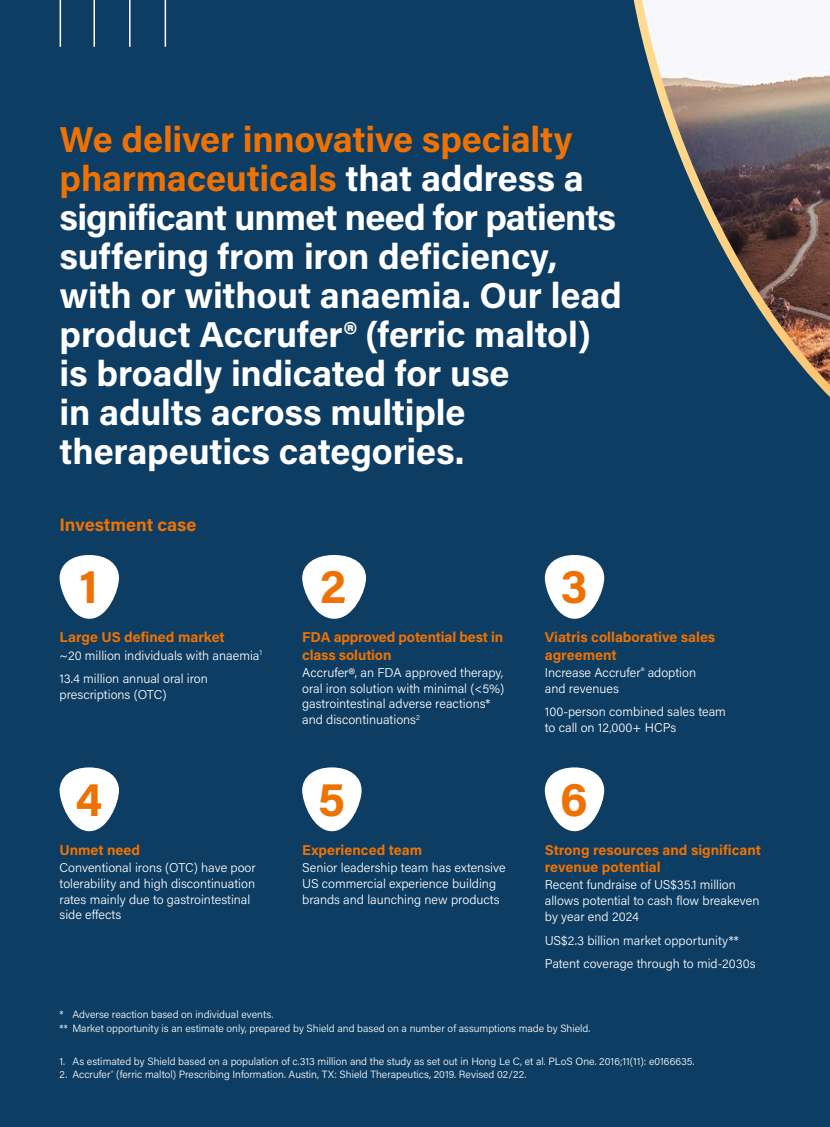
<style>
.page{position:relative;width:830px;height:1127px;background:#fff}
.page>*{position:absolute;margin:0;border:0;box-sizing:border-box;transform-origin:0 0}
.t1{font:700 48px "Acumin Pro";color:#ee7203}
.t2{font:700 36px/39px "Acumin Pro";letter-spacing:-.005em;color:#fff}
.t3{font:700 18px "Acumin Pro";letter-spacing:-.005em;color:#ee7203}
.t4{font:700 14.25px/17.2px "Acumin Pro";color:#ee7203}
.t5{font:300 12.75px/15.8px "Acumin Pro";color:#fff}
.t6{font:300 10.5px "Acumin Pro";color:#fff}
.s1{color:#ee7203}
.s2{font-size:18px}
.s3{font-size:10.5px}
</style>
<div class="page">
<div style="left:0;top:0;width:829px;height:1127px;background:#0d3d62"></div>
<svg style="left:60px;top:555px;width:59px;height:64px"></svg>
<svg style="left:302px;top:555px;width:64px;height:64px"></svg>
<svg style="left:544px;top:555px;width:60px;height:64px"></svg>
<svg style="left:60px;top:767px;width:59px;height:64px"></svg>
<svg style="left:302px;top:767px;width:59px;height:64px"></svg>
<svg style="left:544px;top:767px;width:60px;height:64px"></svg>
<svg style="left:633px;top:0;width:196px;height:396px"></svg>
<hr style="left:129px;top:0;width:1px;height:47px;background:#fff">
<hr style="left:60px;top:0;width:1px;height:47px;background:#fff">
<hr style="left:93px;top:0;width:2px;height:47px;background:#fff">
<hr style="left:164px;top:0;width:2px;height:47px;background:#fff">
<p class="t2" style="left:60px;top:119px;width:563px"><span class="s1">We deliver innovative specialty pharmaceuticals</span> that address a significant unmet need for patients suffering from iron deficiency, with or without anaemia. Our lead product Accrufer® (ferric maltol) is broadly indicated for use<br>in adults across multiple therapeutics categories.</p>
<p class="t3" style="left:60px;top:512px;width:138px">Investment case</p>
<p class="t1" style="left:79px;top:553px;width:21px">1</p>
<p class="t1" style="left:319px;top:553px;width:28px">2</p>
<p class="t1" style="left:560px;top:553px;width:28px">3</p>
<p class="t4" style="left:60px;top:628px;width:167px">Large US defined market</p>
<p class="t5" style="left:60px;top:647px;width:204px">~20 million individuals with anaemia<sup>1</sup></p>
<p class="t5" style="left:60px;top:670px;width:150px">13.4 million annual oral iron prescriptions (OTC)</p>
<p class="t4" style="left:302px;top:628px;width:203px">FDA approved potential best in class solution</p>
<p class="t5" style="left:302px;top:664px;width:203px">Accrufer<span class="s2">®</span>, an FDA approved therapy, oral iron solution with minimal (&lt;5%) gastrointestinal adverse reactions* and discontinuations<sup>2</sup></p>
<p class="t4" style="left:544px;top:628px;width:172px">Viatris collaborative sales agreement</p>
<p class="t5" style="left:544px;top:664px;width:153px">Increase Accrufer<span class="s3">®</span> adoption and revenues</p>
<p class="t5" style="left:544px;top:703px;width:182px">100-person combined sales team to call on 12,000+ HCPs</p>
<p class="t1" style="left:75px;top:765px;width:29px">4</p>
<p class="t1" style="left:317px;top:765px;width:29px">5</p>
<p class="t1" style="left:560px;top:765px;width:29px">6</p>
<p class="t4" style="left:60px;top:840px;width:82px">Unmet need</p>
<p class="t5" style="left:60px;top:859px;width:198px">Conventional irons (OTC) have poor tolerability and high discontinuation rates mainly due to gastrointestinal side effects</p>
<p class="t4" style="left:302px;top:840px;width:121px">Experienced team</p>
<p class="t5" style="left:302px;top:859px;width:205px">Senior leadership team has extensive<br>US commercial experience building brands and launching new products</p>
<p class="t4" style="left:544px;top:840px;width:217px">Strong resources and significant revenue potential</p>
<p class="t5" style="left:544px;top:876px;width:216px">Recent fundraise of US$35.1 million allows potential to cash flow breakeven by year end 2024</p>
<p class="t5" style="left:544px;top:931px;width:195px">US$2.3 billion market opportunity**</p>
<p class="t5" style="left:544px;top:955px;width:212px">Patent coverage through to mid-2030s</p>
<p class="t6" style="left:60px;top:1007px;width:215px">* Adverse reaction based on individual events.</p>
<p class="t6" style="left:60px;top:1020px;width:532px">** Market opportunity is an estimate only, prepared by Shield and based on a number of assumptions made by Shield.</p>
<p class="t6" style="left:60px;top:1053px;width:636px">1. As estimated by Shield based on a population of c.313 million and the study as set out in Hong Le C, et al. PLoS One. 2016;11(11): e0166635.</p>
<p class="t6" style="left:60px;top:1067px;width:468px">2. Accrufer<sup>®</sup> (ferric maltol) Prescribing Information. Austin, TX: Shield Therapeutics, 2019. Revised 02/22.</p>
</div>
